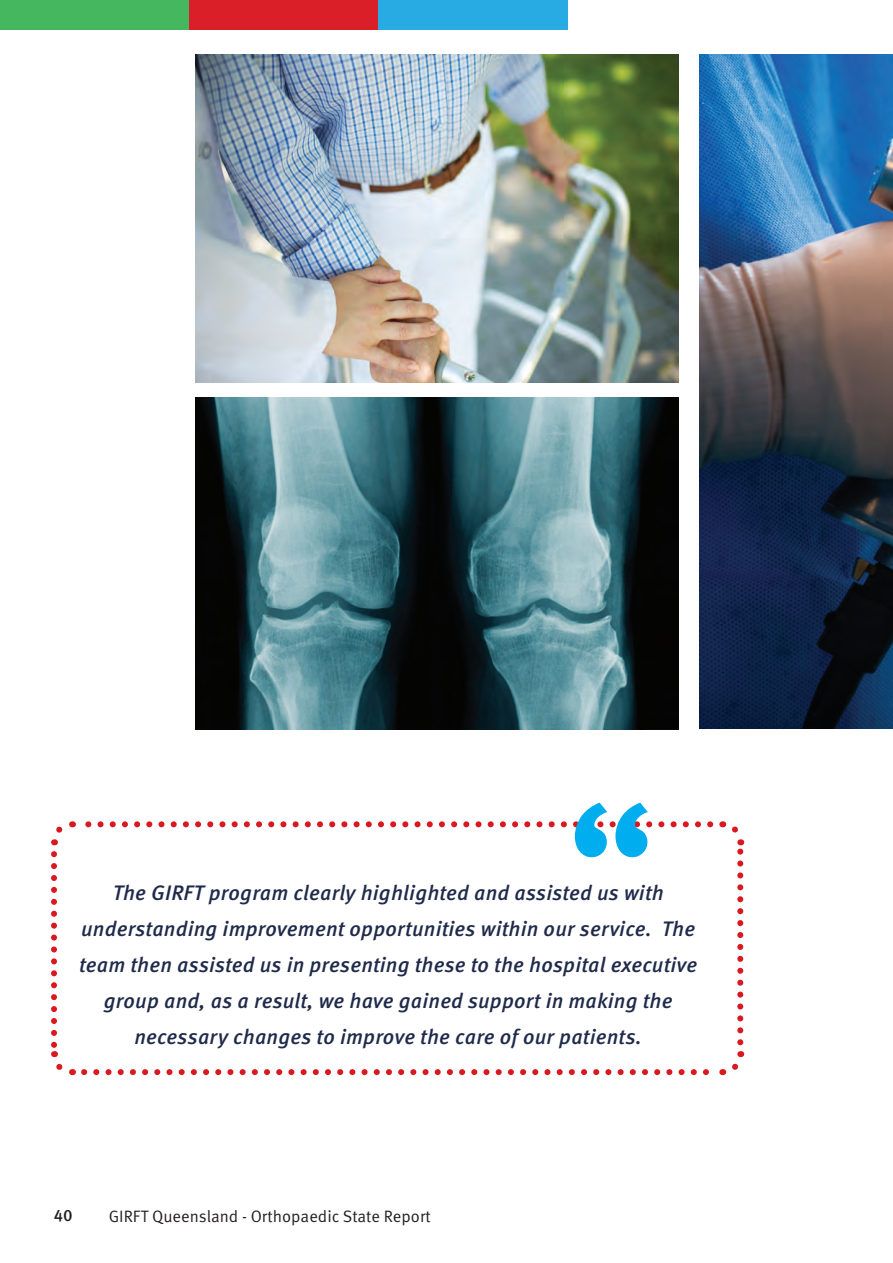
<style>
.page{position:relative;width:893px;height:1263px;background:#fff}
.page>*{position:absolute;margin:0;border:0;box-sizing:border-box;transform-origin:0 0}
.t1{font:500 189px "Meta Pro";color:#00aeef}
.t2{font:italic 500 21px/36px "Meta Pro";letter-spacing:.01em;color:#202b4b;text-align:center}
.t3{font:16.5px "Meta OT Norm";color:#231f20}
.t4{font:500 16.5px "Meta OT";color:#231f20}
</style>
<div class="page">
<img style="left:195px;top:54px;width:483px;height:328px">
<img style="left:195px;top:398px;width:483px;height:332px">
<div style="left:0;top:0;width:189px;height:29px;background:#45b85f"></div>
<div style="left:189px;top:0;width:189px;height:29px;background:#db1f28"></div>
<div style="left:378px;top:0;width:189px;height:29px;background:#27abe2"></div>
<img style="left:699px;top:54px;width:194px;height:675px">
<svg style="left:84px;top:1069px;width:625px;height:6px"></svg>
<svg style="left:51px;top:854px;width:22px;height:222px"></svg>
<svg style="left:722px;top:1051px;width:23px;height:24px"></svg>
<svg style="left:721px;top:821px;width:22px;height:221px"></svg>
<svg style="left:51px;top:821px;width:659px;height:24px"></svg>
<h1 class="t1" style="left:564px;top:802px;width:94px">“</h1>
<p class="t2" style="left:79px;top:876px;width:620px">The GIRFT program clearly highlighted and assisted us with understanding improvement opportunities within our service. The team then assisted us in presenting these to the hospital executive group and, as a result, we have gained support in making the necessary changes to improve the care of our patients.</p>
<p class="t4" style="left:54px;top:1206px;width:20px">40</p>
<p class="t3" style="left:109px;top:1207px;width:324px">GIRFT Queensland - Orthopaedic State Report</p>
</div>
